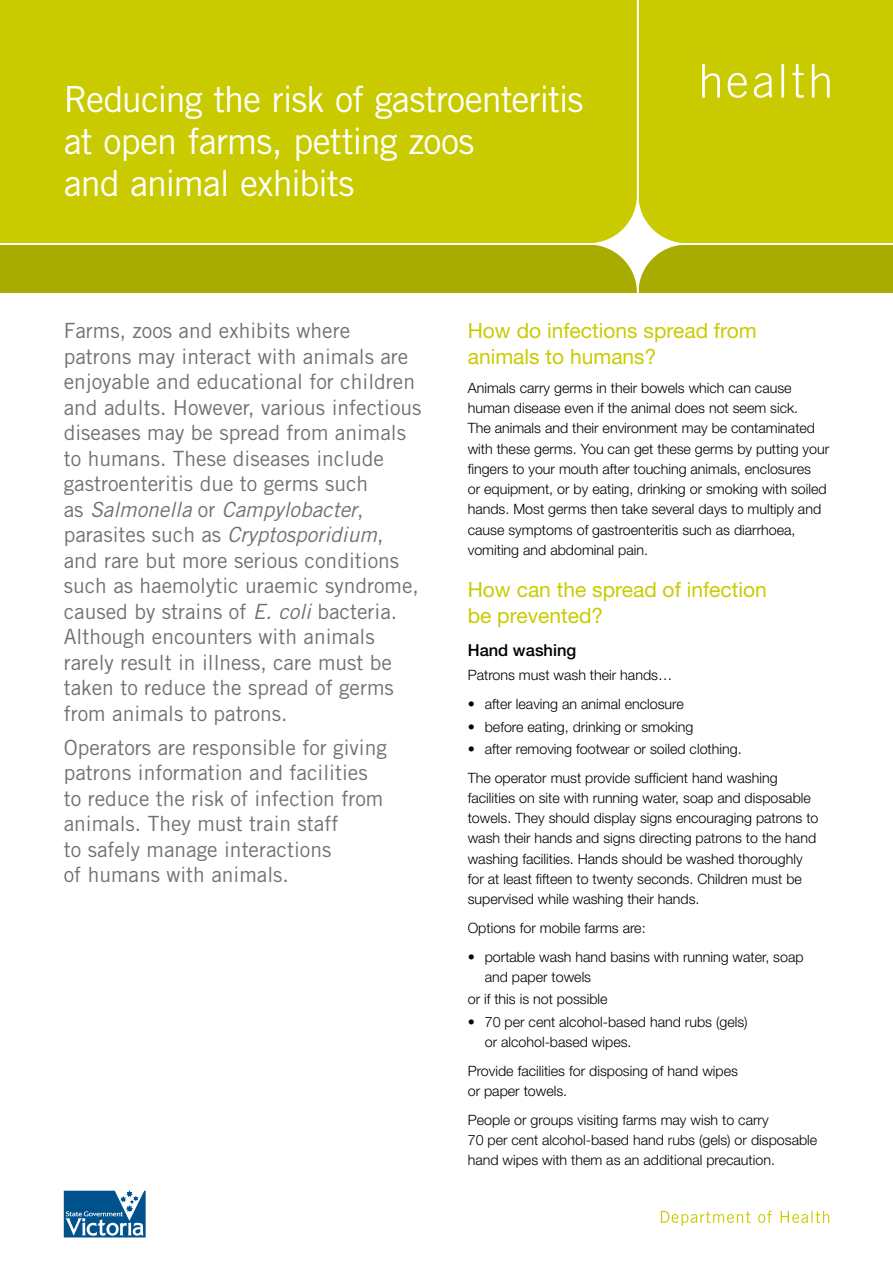
<style>
.page{position:relative;width:893px;height:1263px;background:#fff}
.page>*{position:absolute;margin:0;border:0;box-sizing:border-box;transform-origin:0 0}
.t1{font:36px/42px "Trade Gothic LT";letter-spacing:-.03em;color:#fff}
.t2{font:21px/25.5px "Trade Gothic LT";color:#707172}
.t3{font:21px/25.5px "Helvetica Neue LT";color:#c9cb00}
.t4{font:italic 21px "Trade Gothic LT Std";color:#707172}
.t5{font:500 16.5px "Helvetica Neue LT";color:#000}
.t6{font:300 14.25px/20.2px "Helvetica Neue LT";color:#000}
.s1{font-family:"Trade Gothic LT";font-style:normal}
.s2{font-family:"Trade Gothic LT Std";font-style:italic}
</style>
<div class="page">
<svg style="left:0;top:0;width:893px;height:293px;background:#c4c603"></svg>
<svg style="left:64px;top:1191px;width:82px;height:46px"></svg>
<svg style="left:661px;top:1211px;width:168px;height:15px"></svg>
<hr style="left:781px;top:64px;width:3px;height:34px;background:#fff">
<svg style="left:754px;top:73px;width:18px;height:25px"></svg>
<svg style="left:702px;top:64px;width:18px;height:34px"></svg>
<svg style="left:812px;top:64px;width:18px;height:34px"></svg>
<svg style="left:728px;top:73px;width:19px;height:25px"></svg>
<svg style="left:792px;top:64px;width:12px;height:34px"></svg>
<h1 class="t1" style="left:64px;top:77px;width:521px">Reducing the risk of gastroenteritis at open farms, petting zoos<br>and animal exhibits</h1>
<p class="t2" style="left:64px;top:318px;width:359px">Farms, zoos and exhibits where patrons may interact with animals are enjoyable and educational for children and adults. However, various infectious diseases may be spread from animals to humans. These diseases include gastroenteritis due to germs such</p>
<h2 class="t4" style="left:64px;top:497px;width:301px"><span class="s1">as</span> Salmonella <span class="s1">or</span> Campylobacter<span class="s1">,</span></h2>
<p class="t2" style="left:64px;top:522px;width:357px">parasites such as <span class="s2">Cryptosporidium</span>, and rare but more serious conditions such as haemolytic uraemic syndrome, caused by strains of <span class="s2">E. coli</span> bacteria.<br>Although encounters with animals rarely result in illness, care must be taken to reduce the spread of germs from animals to patrons.</p>
<h2 class="t2" style="left:64px;top:734px;width:325px">Operators are responsible for giving patrons information and facilities to reduce the risk of infection from animals. They must train staff<br>to safely manage interactions<br>of humans with animals.</h2>
<h2 class="t3" style="left:468px;top:318px;width:290px">How do infections spread from animals to humans?</h2>
<p class="t6" style="left:468px;top:377px;width:363px">Animals carry germs in their bowels which can cause human disease even if the animal does not seem sick.<br>The animals and their environment may be contaminated with these germs. You can get these germs by putting your fingers to your mouth after touching animals, enclosures<br>or equipment, or by eating, drinking or smoking with soiled hands. Most germs then take several days to multiply and cause symptoms of gastroenteritis such as diarrhoea, vomiting and abdominal pain.</p>
<h2 class="t3" style="left:468px;top:577px;width:301px">How can the spread of infection be prevented?</h2>
<p class="t5" style="left:468px;top:640px;width:110px">Hand washing</p>
<p class="t6" style="left:468px;top:665px;width:206px">Patrons must wash their hands…</p>
<p class="t6" style="left:468px;top:694px;width:218px">• after leaving an animal enclosure</p>
<p class="t6" style="left:468px;top:716px;width:227px">• before eating, drinking or smoking</p>
<p class="t6" style="left:468px;top:734px;width:311px;line-height:28.8px">• after removing footwear or soiled clothing.<br>The operator must provide sufficient hand washing</p>
<p class="t6" style="left:468px;top:787px;width:352px">facilities on site with running water, soap and disposable towels. They should display signs encouraging patrons to wash their hands and signs directing patrons to the hand washing facilities. Hands should be washed thoroughly for at least fifteen to twenty seconds. Children must be supervised while washing their hands.</p>
<p class="t6" style="left:468px;top:917px;width:179px">Options for mobile farms are:</p>
<p class="t6" style="left:485px;top:946px;width:320px;text-indent:-17px">• portable wash hand basins with running water, soap and paper towels</p>
<p class="t6" style="left:468px;top:989px;width:141px">or if this is not possible</p>
<p class="t6" style="left:485px;top:1011px;width:264px;text-indent:-17px">• 70 per cent alcohol-based hand rubs (gels) or alcohol-based wipes.</p>
<p class="t6" style="left:468px;top:1060px;width:272px">Provide facilities for disposing of hand wipes or paper towels.</p>
<p class="t6" style="left:468px;top:1109px;width:351px">People or groups visiting farms may wish to carry<br>70 per cent alcohol-based hand rubs (gels) or disposable hand wipes with them as an additional precaution.</p>
</div>
